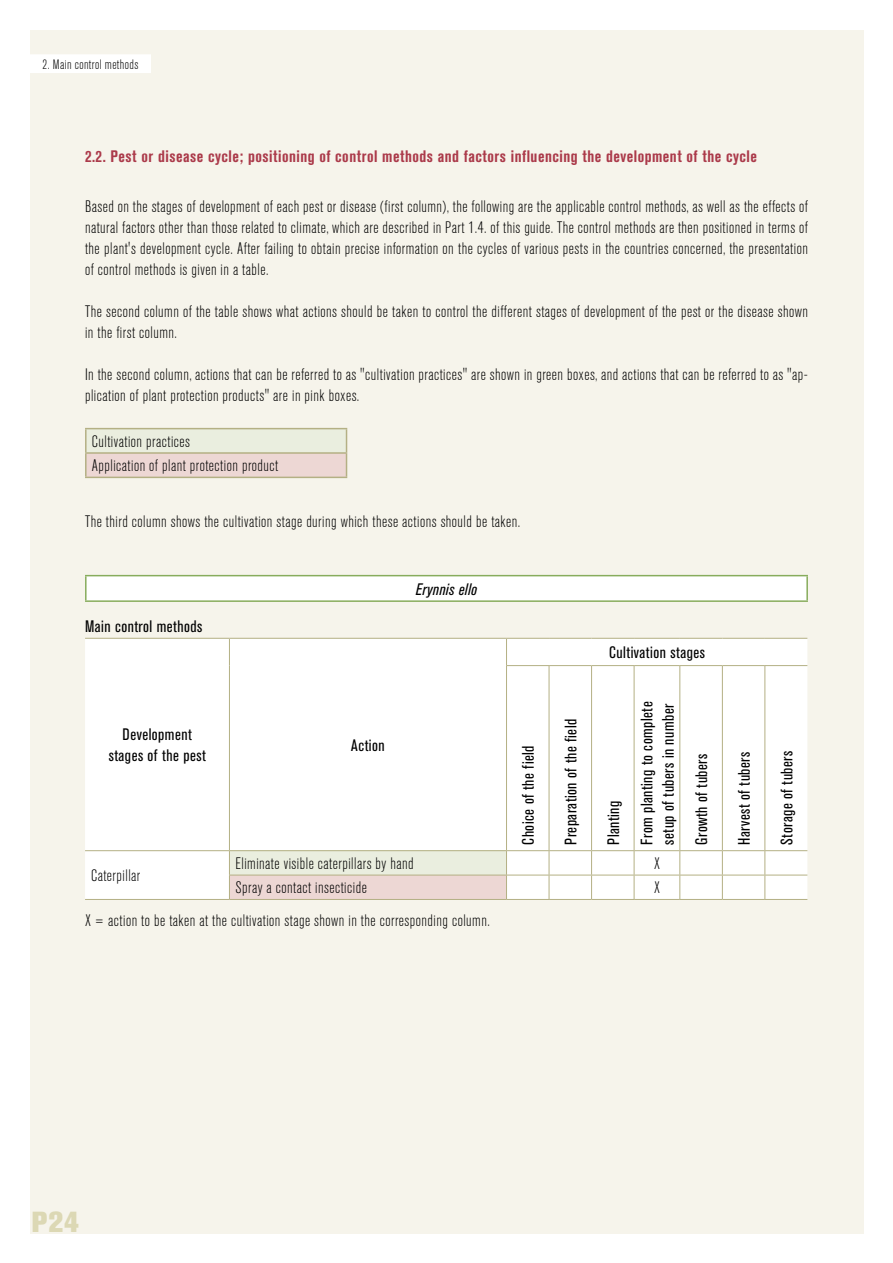
<style>
.page{position:relative;width:893px;height:1263px;background:#fff}
.page>*{position:absolute;margin:0;border:0;box-sizing:border-box;transform-origin:0 0}
.t1{font:800 28.8px "Akzidenz Grotesk BQ";color:#dcd8b4}
.t2{font:300 condensed 16.5px/21px "Akzidenz Grotesk BQ";letter-spacing:.03em;color:#000}
.t3{font:condensed 16.5px/33.6px "Akzidenz Grotesk BQ";letter-spacing:.03em;color:#000}
.t4{font:700 condensed 16.5px "Akzidenz Grotesk BQ";letter-spacing:.03em;color:#ab3a4a}
.t5{font:italic condensed 16.5px "Akzidenz Grotesk BQ";letter-spacing:.03em;color:#000}
.t6{font:300 condensed 13.5px "Akzidenz Grotesk BQ";letter-spacing:.03em;color:#000}
</style>
<div class="page">
<div style="left:30px;top:30px;width:833px;height:1203px;background:#f6f4eb"></div>
<div style="left:30px;top:54px;width:121px;height:19px;background:#fff"></div>
<div style="left:86px;top:429px;width:261px;height:24px;background:#eaeedf"></div>
<div style="left:86px;top:453px;width:261px;height:24px;background:#edd7d4"></div>
<hr style="left:85px;top:428px;width:262px;height:1px;background:#b4b084">
<hr style="left:85px;top:429px;width:2px;height:23px;background:#b4b084">
<hr style="left:85px;top:452px;width:262px;height:2px;background:#b4b084">
<hr style="left:85px;top:454px;width:2px;height:23px;background:#b4b084">
<svg style="left:346px;top:429px;width:1px;height:48px"></svg>
<hr style="left:85px;top:477px;width:262px;height:1px;background:#b4b084">
<div style="left:86px;top:576px;width:721px;height:25px;background:#fff"></div>
<hr style="left:85px;top:575px;width:723px;height:1px;background:#87ac5c">
<hr style="left:85px;top:576px;width:2px;height:24px;background:#87ac5c">
<hr style="left:806px;top:576px;width:2px;height:24px;background:#87ac5c">
<hr style="left:85px;top:600px;width:723px;height:2px;background:#87ac5c">
<div style="left:85px;top:639px;width:722px;height:260px;background:#fff"></div>
<div style="left:229px;top:851px;width:277px;height:24px;background:#eaeedf"></div>
<div style="left:229px;top:875px;width:277px;height:24px;background:#edd7d4"></div>
<hr style="left:85px;top:638px;width:144px;height:1px;background:#b4b084">
<svg style="left:229px;top:639px;width:1px;height:27px"></svg>
<hr style="left:229px;top:666px;width:1px;height:184px;background:#b4b084">
<hr style="left:85px;top:850px;width:144px;height:1px;background:#b4b084">
<svg style="left:229px;top:851px;width:1px;height:48px"></svg>
<hr style="left:85px;top:899px;width:144px;height:1px;background:#b4b084">
<hr style="left:229px;top:638px;width:277px;height:1px;background:#b4b084">
<hr style="left:229px;top:850px;width:277px;height:1px;background:#b4b084">
<hr style="left:506px;top:666px;width:1px;height:184px;background:#b4b084">
<hr style="left:549px;top:666px;width:1px;height:184px;background:#b4b084">
<hr style="left:591px;top:666px;width:1px;height:184px;background:#b4b084">
<hr style="left:634px;top:666px;width:1px;height:184px;background:#b4b084">
<hr style="left:679px;top:666px;width:1px;height:184px;background:#b4b084">
<hr style="left:722px;top:666px;width:1px;height:184px;background:#b4b084">
<hr style="left:764px;top:666px;width:1px;height:184px;background:#b4b084">
<hr style="left:506px;top:850px;width:43px;height:1px;background:#b4b084">
<hr style="left:549px;top:850px;width:43px;height:1px;background:#b4b084">
<hr style="left:592px;top:850px;width:42px;height:1px;background:#b4b084">
<hr style="left:229px;top:875px;width:277px;height:1px;background:#b4b084">
<hr style="left:229px;top:899px;width:277px;height:1px;background:#b4b084">
<hr style="left:634px;top:850px;width:46px;height:1px;background:#b4b084">
<hr style="left:680px;top:850px;width:42px;height:1px;background:#b4b084">
<hr style="left:722px;top:850px;width:43px;height:1px;background:#b4b084">
<hr style="left:765px;top:850px;width:42px;height:1px;background:#b4b084">
<hr style="left:506px;top:875px;width:43px;height:1px;background:#b4b084">
<svg style="left:506px;top:851px;width:1px;height:48px"></svg>
<hr style="left:506px;top:899px;width:43px;height:1px;background:#b4b084">
<hr style="left:549px;top:875px;width:43px;height:1px;background:#b4b084">
<svg style="left:549px;top:851px;width:1px;height:48px"></svg>
<hr style="left:549px;top:899px;width:43px;height:1px;background:#b4b084">
<hr style="left:592px;top:875px;width:42px;height:1px;background:#b4b084">
<svg style="left:591px;top:851px;width:1px;height:48px"></svg>
<hr style="left:592px;top:899px;width:42px;height:1px;background:#b4b084">
<hr style="left:634px;top:875px;width:46px;height:1px;background:#b4b084">
<svg style="left:634px;top:851px;width:1px;height:48px"></svg>
<hr style="left:634px;top:899px;width:46px;height:1px;background:#b4b084">
<hr style="left:680px;top:875px;width:42px;height:1px;background:#b4b084">
<svg style="left:679px;top:851px;width:1px;height:48px"></svg>
<hr style="left:680px;top:899px;width:42px;height:1px;background:#b4b084">
<hr style="left:722px;top:875px;width:43px;height:1px;background:#b4b084">
<svg style="left:722px;top:851px;width:1px;height:48px"></svg>
<hr style="left:722px;top:899px;width:43px;height:1px;background:#b4b084">
<hr style="left:765px;top:875px;width:42px;height:1px;background:#b4b084">
<svg style="left:764px;top:851px;width:1px;height:48px"></svg>
<hr style="left:765px;top:899px;width:42px;height:1px;background:#b4b084">
<hr style="left:506px;top:638px;width:43px;height:1px;background:#b4b084">
<svg style="left:506px;top:639px;width:1px;height:26px"></svg>
<hr style="left:549px;top:638px;width:43px;height:1px;background:#b4b084">
<hr style="left:592px;top:638px;width:42px;height:1px;background:#b4b084">
<hr style="left:634px;top:638px;width:46px;height:1px;background:#b4b084">
<hr style="left:680px;top:638px;width:42px;height:1px;background:#b4b084">
<hr style="left:722px;top:638px;width:43px;height:1px;background:#b4b084">
<hr style="left:765px;top:638px;width:42px;height:1px;background:#b4b084">
<hr style="left:506px;top:665px;width:43px;height:1px;background:#b4b084">
<hr style="left:549px;top:665px;width:43px;height:1px;background:#b4b084">
<hr style="left:592px;top:665px;width:42px;height:1px;background:#b4b084">
<hr style="left:634px;top:665px;width:46px;height:1px;background:#b4b084">
<hr style="left:680px;top:665px;width:42px;height:1px;background:#b4b084">
<hr style="left:722px;top:665px;width:43px;height:1px;background:#b4b084">
<hr style="left:765px;top:665px;width:42px;height:1px;background:#b4b084">
<p class="t6" style="left:43px;top:57px;width:97px">2. Main control methods</p>
<p class="t4" style="left:85px;top:147px;width:673px">2.2. Pest or disease cycle; positioning of control methods and factors influencing the development of the cycle</p>
<p class="t2" style="left:85px;top:196px;width:724px;text-align:justify">Based on the stages of development of each pest or disease (first column), the following are the applicable control methods, as well as the effects of natural factors other than those related to climate, which are described in Part 1.4. of this guide. The control methods are then positioned in terms of the plant's development cycle. After failing to obtain precise information on the cycles of various pests in the countries concerned, the presentation of control methods is given in a table.</p>
<p class="t2" style="left:85px;top:301px;width:724px">The second column of the table shows what actions should be taken to control the different stages of development of the pest or the disease shown in the first column.</p>
<p class="t2" style="left:85px;top:364px;width:724px">In the second column, actions that can be referred to as "cultivation practices" are shown in green boxes, and actions that can be referred to as "ap&shy;plication of plant protection products" are in pink boxes.</p>
<p class="t2" style="left:92px;top:430px;width:188px;line-height:24.3px">Cultivation practices<br>Application of plant protection product</p>
<p class="t2" style="left:85px;top:511px;width:437px">The third column shows the cultivation stage during which these actions should be taken.</p>
<p class="t3" style="left:85px;top:610px;width:119px">Main control methods</p>
<p class="t5" style="left:416px;top:579px;width:63px">Erynnis ello</p>
<p class="t3" style="left:109px;top:724px;width:99px;line-height:21px;text-align:center">Development stages of the pest</p>
<p class="t3" style="left:351px;top:728px;width:35px">Action</p>
<p class="t3" style="left:512px;top:845px;width:101px;rotate:-90deg">Choice of the field</p>
<p class="t3" style="left:554px;top:845px;width:127px;rotate:-90deg">Preparation of the field</p>
<p class="t3" style="left:609px;top:636px;width:97px">Cultivation stages</p>
<p class="t3" style="left:597px;top:845px;width:145px;rotate:-90deg">Planting<br>From planting to complete</p>
<p class="t3" style="left:651px;top:845px;width:142px;rotate:-90deg">setup of tubers in number<br>Growth of tubers</p>
<p class="t2" style="left:235px;top:853px;width:180px">Eliminate visible caterpillars by hand</p>
<p class="t2" style="left:654px;top:853px;width:7px">X</p>
<p class="t2" style="left:235px;top:878px;width:133px">Spray a contact insecticide</p>
<p class="t2" style="left:654px;top:878px;width:7px">X</p>
<p class="t2" style="left:85px;top:910px;width:406px">X = action to be taken at the cultivation stage shown in the corresponding column.</p>
<p class="t2" style="left:91px;top:865px;width:51px">Caterpillar</p>
<p class="t3" style="left:728px;top:845px;width:94px;rotate:-90deg">Harvest of tubers</p>
<p class="t3" style="left:770px;top:845px;width:95px;rotate:-90deg">Storage of tubers</p>
<h1 class="t1" style="left:32px;top:1205px;width:49px">P24</h1>
</div>
